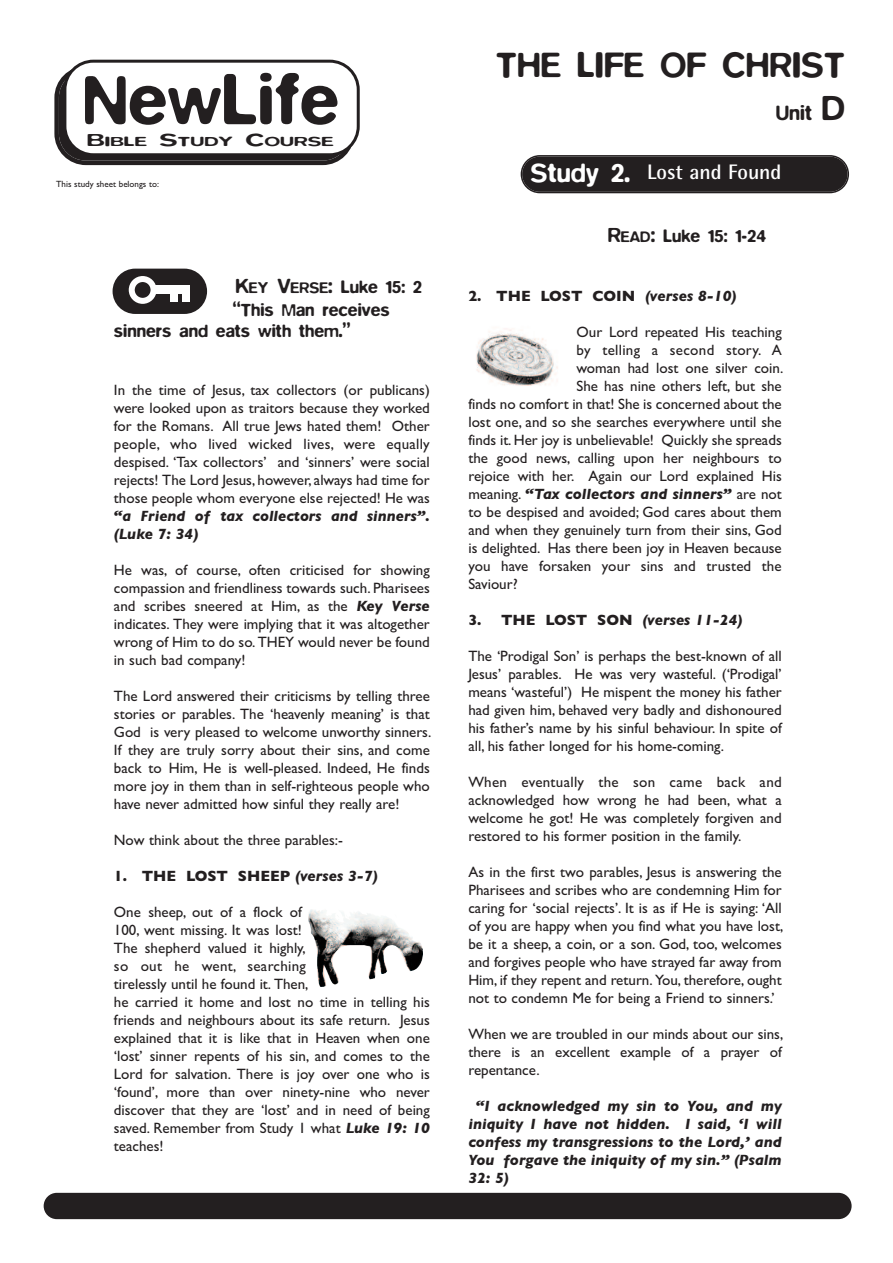
<style>
.page{position:relative;width:893px;height:1263px;background:#fff}
.page>*{position:absolute;margin:0;border:0;box-sizing:border-box;transform-origin:0 0}
.t1{font:500 72px "Blur";color:#231f20}
.t2{font:500 36px "Blur";color:#231f20}
.t3{font:700 21px "Rotis Semi Sans";color:#fff}
.t4{font:500 21px "Blur";color:#231f20}
.t5{font:500 18px "Blur";color:#231f20}
.t6{font:15px/18px "Gill Sans";color:#231f20;text-align:justify}
.t7{font:italic 700 15px/18px "Gill Sans";color:#231f20;text-align:justify}
.t8{font:700 15px "Gill Sans";color:#231f20}
.t9{font:15px "Gill Sans";letter-spacing:.02em;color:#231f20}
.t10{font:500 13.5px "Blur";color:#231f20;scale:1.6 1}
.t11{font:9px "Gill Sans";color:#231f20}
.s1{font-size:18px}
.s2{font-size:21px}
.s3{font-size:15.75px}
.s4{font-weight:700;font-style:italic}
.s5{font-style:italic}
.s6{font-size:36px}
.s7{font-family:"Blur";font-weight:500;font-size:27px}
.s8{font-weight:400;font-style:normal}
.s9{font-style:normal}
</style>
<div class="page">
<svg style="left:521px;top:155px;width:328px;height:38px;background:#2b2728"></svg>
<svg style="left:54px;top:60px;width:306px;height:105px"></svg>
<div style="left:113px;top:269px;width:94px;height:45px;background:#231f20;border-radius:23px"></div>
<svg style="left:129px;top:276px;width:28px;height:28px"></svg>
<div style="left:156px;top:286px;width:34px;height:8px;background:#fff"></div>
<div style="left:182px;top:294px;width:8px;height:7px;background:#fff"></div>
<div style="left:171px;top:294px;width:7px;height:8px;background:#fff"></div>
<div style="left:44px;top:1193px;width:808px;height:26px;background:#231f20;border-radius:13px"></div>
<img style="left:476px;top:328px;width:82px;height:58px">
<img style="left:308px;top:909px;width:115px;height:78px">
<h1 class="t1" style="left:83px;top:57px;width:258px">NewLife</h1>
<p class="t10" style="left:87px;top:133px;width:156px"><span class="s1">B</span>IBLE <span class="s1">S</span>TUDY <span class="s1">C</span>OURSE</p>
<p class="t11" style="left:56px;top:179px;width:104px">This study sheet belongs to:</p>
<p class="t5" style="left:235px;top:276px;width:188px"><span class="s2">K</span><span class="s3">EY</span> <span class="s2">V</span><span class="s3">ERSE</span><span class="s2">:</span> Luke 15: 2</p>
<p class="t5" style="left:233px;top:299px;width:159px">“This Man receives</p>
<p class="t5" style="left:114px;top:321px;width:238px">sinners and eats with them.”</p>
<p class="t6" style="left:114px;top:381px;width:317px">In the time of Jesus, tax collectors (or publicans) were looked upon as traitors because they worked for the Romans. All true Jews hated them! Other people, who lived wicked lives, were equally despised. ‘Tax collectors’ and ‘sinners’ were social rejects! The Lord Jesus, however, always had time for those people whom everyone else rejected! He was</p>
<p class="t7" style="left:114px;top:507px;width:317px">“a Friend of tax collectors and sinners”. (Luke 7: 34)</p>
<p class="t6" style="left:114px;top:561px;width:317px">He was, of course, often criticised for showing compassion and friendliness towards such. Pharisees and scribes sneered at Him, as the <span class="s4">Key Verse </span>indicates. They were implying that it was altogether wrong of Him to do so. THEY would never be found in such bad company!</p>
<p class="t6" style="left:114px;top:687px;width:319px">The Lord answered their criticisms by telling three stories or parables. The ‘heavenly meaning’ is that God is very pleased to welcome unworthy sinners.<br>If they are truly sorry about their sins, and come back to Him, He is well-pleased. Indeed, He finds more joy in them than in self-righteous people who have never admitted how sinful they really are!</p>
<p class="t6" style="left:114px;top:831px;width:230px">Now think about the three parables:-</p>
<p class="t8" style="left:114px;top:867px;width:265px">1. THE LOST SHEEP <span class="s5">(verses 3-7)</span></p>
<p class="t6" style="left:114px;top:903px;width:317px;text-align:left">One sheep, out of a flock of<br>100, went missing. It was lost!<br>The shepherd valued it highly,<br>so out he went, searching<br>tirelessly until he found it. Then,<br>he carried it home and lost no time in telling his friends and neighbours about its safe return. Jesus explained that it is like that in Heaven when one ‘lost’ sinner repents of his sin, and comes to the Lord for salvation. There is joy over one who is ‘found’, more than over ninety-nine who never discover that they are ‘lost’ and in need of being saved. Remember from Study 1 what <span class="s4">Luke 19: 10 </span>teaches!</p>
<h2 class="t2" style="left:496px;top:44px;width:350px">THE LIFE OF CHRIST</h2>
<h3 class="t4" style="left:776px;top:101px;width:71px">Unit <span class="s6">D</span></h3>
<h3 class="t3" style="left:531px;top:164px;width:252px"><span class="s7">Study 2.</span> Lost and Found</h3>
<p class="t5" style="left:608px;top:225px;width:160px"><span class="s2">R</span><span class="s3">EAD</span><span class="s2">:</span> Luke 15: 1-24</p>
<p class="t8" style="left:468px;top:287px;width:269px">2. THE LOST COIN <span class="s5">(verses 8-10)</span></p>
<p class="t6" style="left:576px;top:323px;width:207px">Our Lord repeated His teaching</p>
<p class="t9" style="left:576px;top:341px;width:207px">by telling a second story. A</p>
<p class="t6" style="left:576px;top:359px;width:208px">woman had lost one silver coin.</p>
<p class="t6" style="left:576px;top:377px;width:207px">She has nine others left, but she</p>
<p class="t6" style="left:468px;top:395px;width:315px">finds no comfort in that! She is concerned about the</p>
<p class="t6" style="left:468px;top:413px;width:315px">lost one, and so she searches everywhere until she</p>
<p class="t6" style="left:468px;top:431px;width:315px">finds it. Her joy is unbelievable! Quickly she spreads</p>
<p class="t6" style="left:468px;top:449px;width:315px">the good news, calling upon her neighbours to</p>
<p class="t6" style="left:468px;top:467px;width:315px">rejoice with her. Again our Lord explained His</p>
<p class="t7" style="left:468px;top:485px;width:315px"><span class="s8">meaning.</span> “Tax collectors and sinners” <span class="s8">are not</span></p>
<p class="t6" style="left:468px;top:503px;width:315px">to be despised and avoided; God cares about them</p>
<p class="t6" style="left:468px;top:521px;width:315px">and when they genuinely turn from their sins, God</p>
<p class="t6" style="left:468px;top:539px;width:315px">is delighted. Has there been joy in Heaven because</p>
<p class="t6" style="left:468px;top:557px;width:315px">you have forsaken your sins and trusted the</p>
<p class="t6" style="left:468px;top:575px;width:51px">Saviour?</p>
<p class="t7" style="left:468px;top:611px;width:275px"><span class="s9">3. THE LOST SON</span> (verses 11-24)</p>
<p class="t6" style="left:468px;top:647px;width:315px">The ‘Prodigal Son’ is perhaps the best-known of all Jesus’ parables. He was very wasteful. (‘Prodigal’ means ‘wasteful’) He mispent the money his father had given him, behaved very badly and dishonoured his father’s name by his sinful behaviour. In spite of all, his father longed for his home-coming.</p>
<p class="t6" style="left:468px;top:773px;width:315px">When eventually the son came back and acknowledged how wrong he had been, what a welcome he got! He was completely forgiven and restored to his former position in the family.</p>
<p class="t6" style="left:468px;top:863px;width:316px">As in the first two parables, Jesus is answering the Pharisees and scribes who are condemning Him for caring for ‘social rejects’. It is as if He is saying: ‘All of you are happy when you find what you have lost, be it a sheep, a coin, or a son. God, too, welcomes and forgives people who have strayed far away from Him, if they repent and return. You, therefore, ought not to condemn Me for being a Friend to sinners.’</p>
<p class="t6" style="left:468px;top:1025px;width:316px">When we are troubled in our minds about our sins, there is an excellent example of a prayer of repentance.</p>
<p class="t7" style="left:468px;top:1097px;width:315px;text-indent:8px">“I acknowledged my sin to You, and my iniquity I have not hidden. I said, ‘I will confess my transgressions to the Lord,’ and You forgave the iniquity of my sin.” (Psalm 32: 5)</p>
</div>
